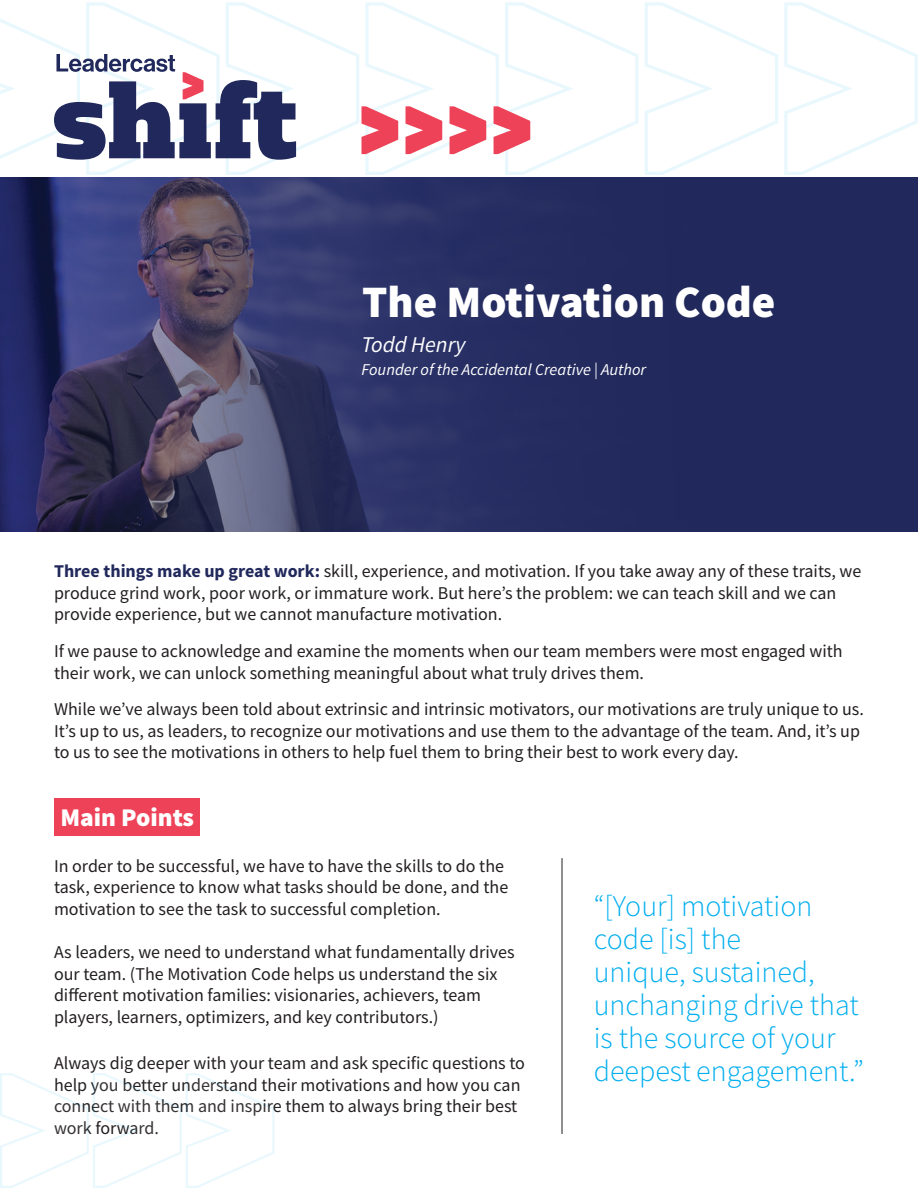
<style>
.page{position:relative;width:918px;height:1188px;background:#fff}
.page>*{position:absolute;margin:0;border:0;box-sizing:border-box;transform-origin:0 0}
.t1{font:900 45px "Source Sans Pro";color:#fff}
.t2{font:300 30px/33px "Source Sans Pro";color:#00aeef}
.t3{font:900 25.5px "Source Sans Pro";color:#fff}
.t4{font:italic 22.5px "Source Sans Pro";color:#fff}
.t5{font:18px/21.6px "Source Sans Pro";color:#231f20}
.t6{font:italic 16.5px "Source Sans Pro";color:#fff}
.s1{font-weight:700;color:#21295c}
</style>
<div class="page">
<div style="left:0;top:177px;width:918px;height:354px;background:#21295c"></div>
<img style="left:0;top:177px;width:484px;height:354px">
<hr style="left:562px;top:858px;width:1px;height:276px;background:#231f20">
<div style="left:55px;top:798px;width:145px;height:37px;background:#ed4257"></div>
<svg style="left:0;top:1073px;width:275px;height:115px"></svg>
<svg style="left:0;top:2px;width:918px;height:173px"></svg>
<p class="t1" style="left:362px;top:271px;width:415px">The Motivation Code</p>
<p class="t4" style="left:361px;top:330px;width:106px">Todd Henry</p>
<p class="t6" style="left:361px;top:359px;width:286px">Founder of the Accidental Creative | Author</p>
<p class="t5" style="left:54px;top:560px;width:809px"><span class="s1">Three things make up great work:</span> skill, experience, and motivation. If you take away any of these traits, we produce grind work, poor work, or immature work. But here’s the problem: we can teach skill and we can provide experience, but we cannot manufacture motivation.</p>
<p class="t5" style="left:54px;top:640px;width:790px">If we pause to acknowledge and examine the moments when our team members were most engaged with their work, we can unlock something meaningful about what truly drives them.</p>
<p class="t5" style="left:54px;top:698px;width:811px">While we’ve always been told about extrinsic and intrinsic motivators, our motivations are truly unique to us.<br>It’s up to us, as leaders, to recognize our motivations and use them to the advantage of the team. And, it’s up to us to see the motivations in others to help fuel them to bring their best to work every day.</p>
<p class="t3" style="left:60px;top:800px;width:135px">Main Points</p>
<p class="t5" style="left:54px;top:855px;width:456px">In order to be successful, we have to have the skills to do the task, experience to know what tasks should be done, and the motivation to see the task to successful completion.</p>
<p class="t5" style="left:54px;top:941px;width:462px">As leaders, we need to understand what fundamentally drives our team. (The Motivation Code helps us understand the six different motivation families: visionaries, achievers, team players, learners, optimizers, and key contributors.)</p>
<p class="t5" style="left:54px;top:1052px;width:473px">Always dig deeper with your team and ask specific questions to help you better understand their motivations and how you can connect with them and inspire them to always bring their best work forward.</p>
<p class="t2" style="left:594px;top:890px;width:272px">“[Your] motivation code [is] the<br>unique, sustained, unchanging drive that is the source of your deepest engagement.”</p>
</div>
